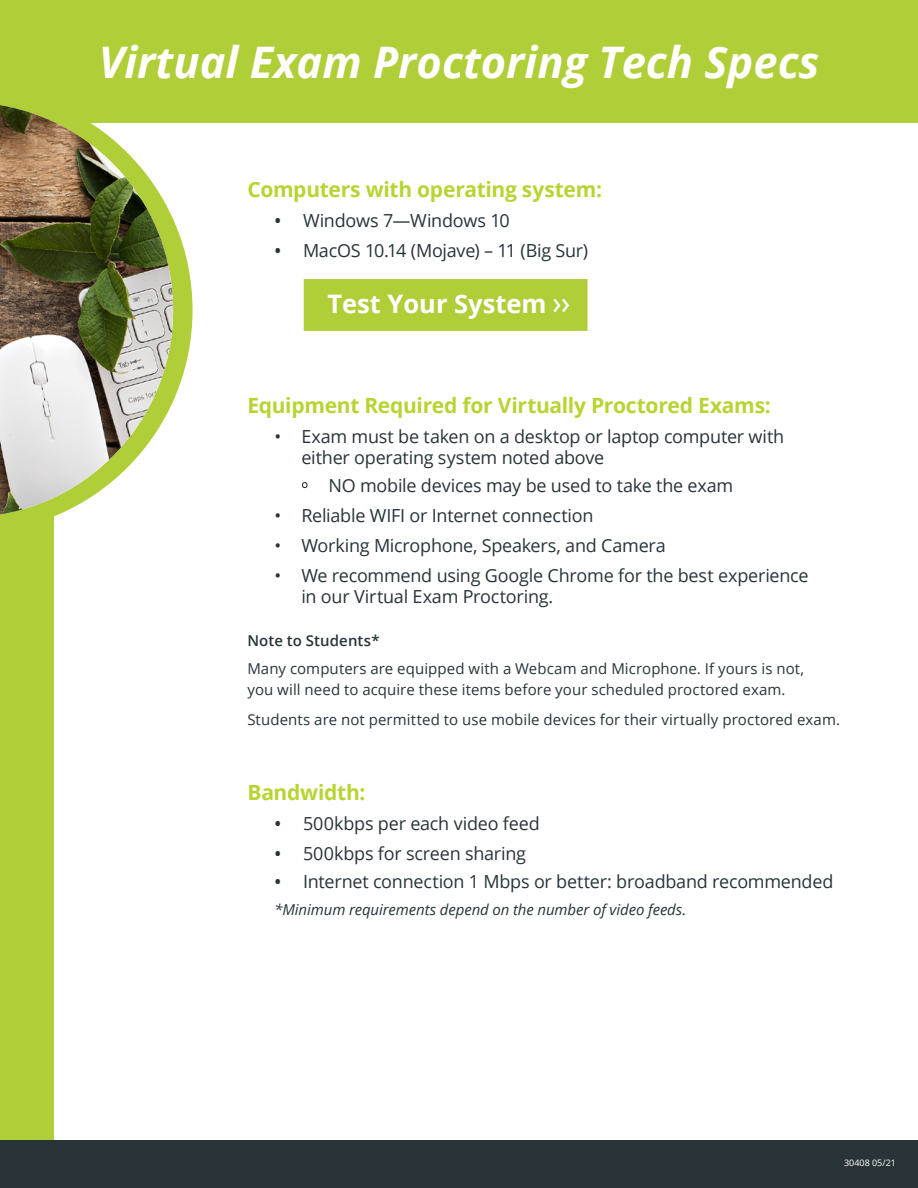
<style>
.page{position:relative;width:918px;height:1188px;background:#fff}
.page>*{position:absolute;margin:0;border:0;box-sizing:border-box;transform-origin:0 0}
.t1{font:italic 700 43.5px "Open Sans";color:#fff}
.t2{font:700 25.5px "Open Sans";color:#fff}
.t3{font:700 21px "Open Sans";letter-spacing:-.015em;color:#b7d433}
.t4{font:18px/21px "Open Sans";letter-spacing:-.015em;color:#283438}
.t5{font:15px/21px "Open Sans";letter-spacing:.005em;color:#283438}
.t6{font:italic 15px "Open Sans";letter-spacing:-.005em;color:#283438}
.t7{font:600 15px "Open Sans";letter-spacing:.005em;color:#283438}
.t8{font:9px "Open Sans";color:#fff}
.s1{font-weight:600}
.s2{font-family:"Meta";font-weight:400}
.s3{font-weight:600;color:#222121}
</style>
<div class="page">
<div style="left:0;top:0;width:54px;height:1188px;background:#b0ce38"></div>
<div style="left:0;top:0;width:918px;height:122px;background:#b0ce38"></div>
<div style="left:0;top:1141px;width:918px;height:47px;background:#283438"></div>
<svg style="left:173px;top:122px;width:20px;height:280px"></svg>
<img style="left:0;top:105px;width:173px;height:410px">
<div style="left:304px;top:279px;width:284px;height:52px;background:#b0ce38;border:2px solid #b0ce38"></div>
<p class="t1" style="left:99px;top:31px;width:722px">Virtual Exam Proctoring Tech Specs</p>
<p class="t3" style="left:247px;top:174px;width:356px">Computers with operating system:</p>
<p class="t4" style="left:274px;top:209px;width:237px"><span class="s1">•</span> Windows 7—Windows 10</p>
<p class="t4" style="left:274px;top:239px;width:315px"><span class="s1">•</span> MacOS 10.14 (Mojave) – 11 (Big Sur)</p>
<p class="t2" style="left:327px;top:286px;width:244px">Test Your System <span class="s2">&gt;&gt;</span></p>
<p class="t3" style="left:247px;top:390px;width:525px">Equipment Required for Virtually Proctored Exams:</p>
<p class="t4" style="left:301px;top:425px;width:484px;text-indent:-27px">• Exam must be taken on a desktop or laptop computer with either operating system noted above</p>
<p class="t4" style="left:301px;top:474px;width:433px"><span class="s3">•</span> NO mobile devices may be used to take the exam</p>
<p class="t4" style="left:274px;top:504px;width:321px">• Reliable WIFI or Internet connection</p>
<p class="t4" style="left:274px;top:534px;width:393px">• Working Microphone, Speakers, and Camera</p>
<p class="t4" style="left:301px;top:564px;width:509px;text-indent:-27px">• We recommend using Google Chrome for the best experience in our Virtual Exam Proctoring.</p>
<p class="t7" style="left:247px;top:630px;width:134px">Note to Students*</p>
<p class="t5" style="left:247px;top:658px;width:558px">Many computers are equipped with a Webcam and Microphone. If yours is not, you will need to acquire these items before your scheduled proctored exam.</p>
<p class="t5" style="left:247px;top:709px;width:594px">Students are not permitted to use mobile devices for their virtually proctored exam.</p>
<p class="t3" style="left:247px;top:777px;width:120px">Bandwidth:</p>
<p class="t4" style="left:274px;top:812px;width:267px"><span class="s1">•</span> 500kbps per each video feed</p>
<p class="t4" style="left:274px;top:842px;width:253px"><span class="s1">•</span> 500kbps for screen sharing</p>
<p class="t4" style="left:274px;top:870px;width:561px"><span class="s1">•</span> Internet connection 1 Mbps or better: broadband recommended</p>
<p class="t6" style="left:274px;top:900px;width:413px">*Minimum requirements depend on the number of video feeds.</p>
<p class="t8" style="left:844px;top:1157px;width:53px">30408 05/21</p>
</div>
